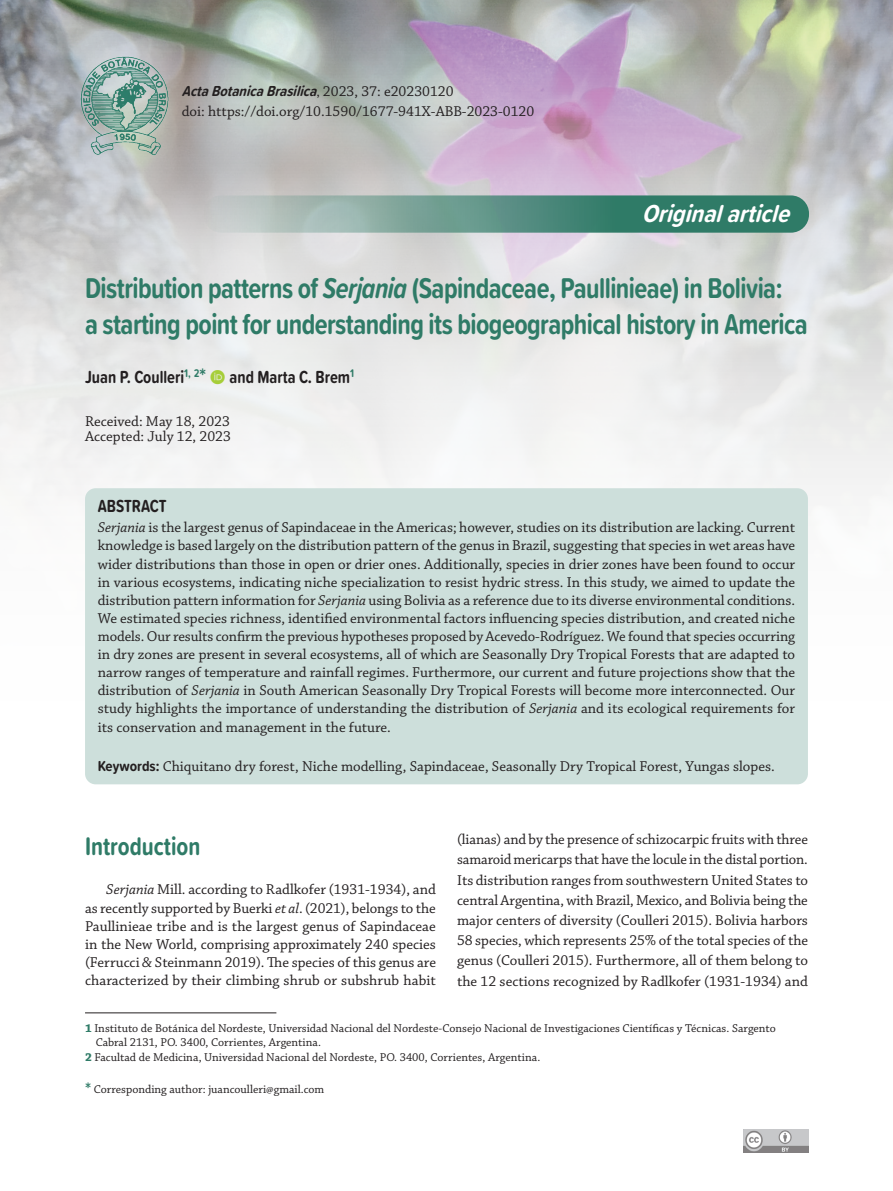
<style>
.page{position:relative;width:893px;height:1191px;background:#fff}
.page>*{position:absolute;margin:0;border:0;box-sizing:border-box;transform-origin:0 0}
.t1{font:700 29.7px/36.2px "Proxima Soft Cond";letter-spacing:-.02em;color:#2f7b67;scale:.91 1}
.t2{font:700 26.4px "Proxima Soft Cond";color:#2f7b67;scale:.91 1}
.t3{font:italic 700 25.5px "Proxima Soft Cond";color:#fff}
.t4{font:700 18.15px "Proxima Soft Cond";color:#231f20;scale:.91 1}
.t5{font:15px/18.1px "Chaparral Pro";color:#231f20;text-align:justify}
.t6{font:italic 700 15px "Proxima Soft Cond";color:#231f20}
.t7{font:12px "Chaparral Pro";color:#231f20}
.s1{font-weight:400;font-style:normal}
.s2{font-family:"Chaparral Pro";font-weight:400;font-style:normal}
.s3{font-style:italic}
.s4{font-size:21.45px;color:#2f7b67}
.s5{font-family:"Proxima Soft Cond";font-weight:700}
.s6{font-weight:700;color:#2f7b67}
.s7{font-weight:700;font-size:15px;color:#2f7b67}
</style>
<div class="page">
<img style="left:743px;top:1129px;width:66px;height:23px">
<img style="left:0;top:0;width:893px;height:785px">
<svg style="left:203px;top:195px;width:606px;height:38px;background:#68998c"></svg>
<img style="left:77px;top:51px;width:98px;height:111px">
<div style="left:85px;top:488px;width:723px;height:296px;background:#cddfdb;border-radius:11px"></div>
<hr style="left:85px;top:1012px;width:191px;height:1px;background:#231f20">
<svg style="left:211px;top:370px;width:14px;height:14px"></svg>
<p class="t6" style="left:182px;top:79px;width:273px">ActaBotanicaBrasilica<span class="s1">,</span> <span class="s2">2 0 2 3 , 3 7 : e 2 0 2 3 0 1 2 0</span></p>
<p class="t5" style="left:182px;top:103px;width:354px">doi: https://doi.org/10.1590/1677-941X-ABB-2023-0120</p>
<h3 class="t3" style="left:642px;top:194px;width:158px">Originalarticle</h3>
<h1 class="t1" style="left:85px;top:269px;width:796px">Distribution patterns of <span class="s3">Serjania</span> (Sapindaceae, Paullinieae) in Bolivia:<br>a starting point for understanding its biogeographical history in America</h1>
<p class="t4" style="left:85px;top:364px;width:135px">Juan P. Coulleri<sup>1,</sup> <sup>2</sup><span class="s4">*</span></p>
<p class="t4" style="left:230px;top:364px;width:138px">and Marta C. Brem<sup>1</sup></p>
<p class="t5" style="left:85px;top:414px;width:147px;line-height:15.1px">Received: May 18, 2023<br>Accepted: July 12, 2023</p>
<p class="t4" style="left:98px;top:492px;width:77px">ABSTRACT</p>
<p class="t5" style="left:98px;top:519px;width:699px"><span class="s3">Serjania</span> is the largest genus of Sapindaceae in the Americas; however, studies on its distribution are lacking. Current knowledge is based largely on the distribution pattern of the genus in Brazil, suggesting that species in wet areas have wider distributions than those in open or drier ones. Additionally, species in drier zones have been found to occur in various ecosystems, indicating niche specialization to resist hydric stress. In this study, we aimed to update the distribution pattern information for <span class="s3">Serjania</span> using Bolivia as a reference due to its diverse environmental conditions.<br>We estimated species richness, identified environmental factors influencing species distribution, and created niche models. Our results confirm the previous hypotheses proposed by Acevedo-Rodríguez. We found that species occurring in dry zones are present in several ecosystems, all of which are Seasonally Dry Tropical Forests that are adapted to narrow ranges of temperature and rainfall regimes. Furthermore, our current and future projections show that the distribution of <span class="s3">Serjania</span> in South American Seasonally Dry Tropical Forests will become more interconnected. Our study highlights the importance of understanding the distribution of <span class="s3">Serjania</span> and its ecological requirements for its conservation and management in the future.</p>
<p class="t5" style="left:98px;top:757px;width:678px"><span class="s5">Keywords:</span> Chiquitano dry forest, Niche modelling, Sapindaceae, Seasonally Dry Tropical Forest, Yungas slopes.</p>
<h2 class="t2" style="left:85px;top:826px;width:128px">Introduction</h2>
<p class="t5" style="left:85px;top:881px;width:352px;text-indent:21px"><span class="s3">Serjania</span> Mill. according to Radlkofer (1931-1934), and as recently supported by Buerki <span class="s3">et al</span>. (2021), belongs to the Paullinieae tribe and is the largest genus of Sapindaceae in the New World, comprising approximately 240 species (Ferrucci <span class="s3">&amp;</span> Steinmann 2019). The species of this genus are characterized by their climbing shrub or subshrub habit</p>
<p class="t5" style="left:457px;top:830px;width:352px;line-height:20.1px">(lianas) and by the presence of schizocarpic fruits with three samaroid mericarps that have the locule in the distal portion.<br>Its distribution ranges from southwestern United States to central Argentina, with Brazil, Mexico, and Bolivia being the major centers of diversity (Coulleri 2015). Bolivia harbors 58 species, which represents 25% of the total species of the genus (Coulleri 2015). Furthermore, all of them belong to the 12 sections recognized by Radlkofer (1931-1934) and</p>
<p class="t7" style="left:85px;top:1021px;width:692px"><span class="s6">1</span> Instituto de Botánica del Nordeste, Universidad Nacional del Nordeste-Consejo Nacional de Investigaciones Científicas y Técnicas. Sargento</p>
<p class="t7" style="left:96px;top:1036px;width:227px">Cabral 2131, PO. 3400, Corrientes, Argentina.</p>
<p class="t7" style="left:85px;top:1050px;width:457px"><span class="s6">2</span> Facultad de Medicina, Universidad Nacional del Nordeste, PO. 3400, Corrientes, Argentina.</p>
<p class="t7" style="left:85px;top:1082px;width:241px"><span class="s7">*</span> Corresponding author: juancoulleri@gmail.com</p>
</div>
